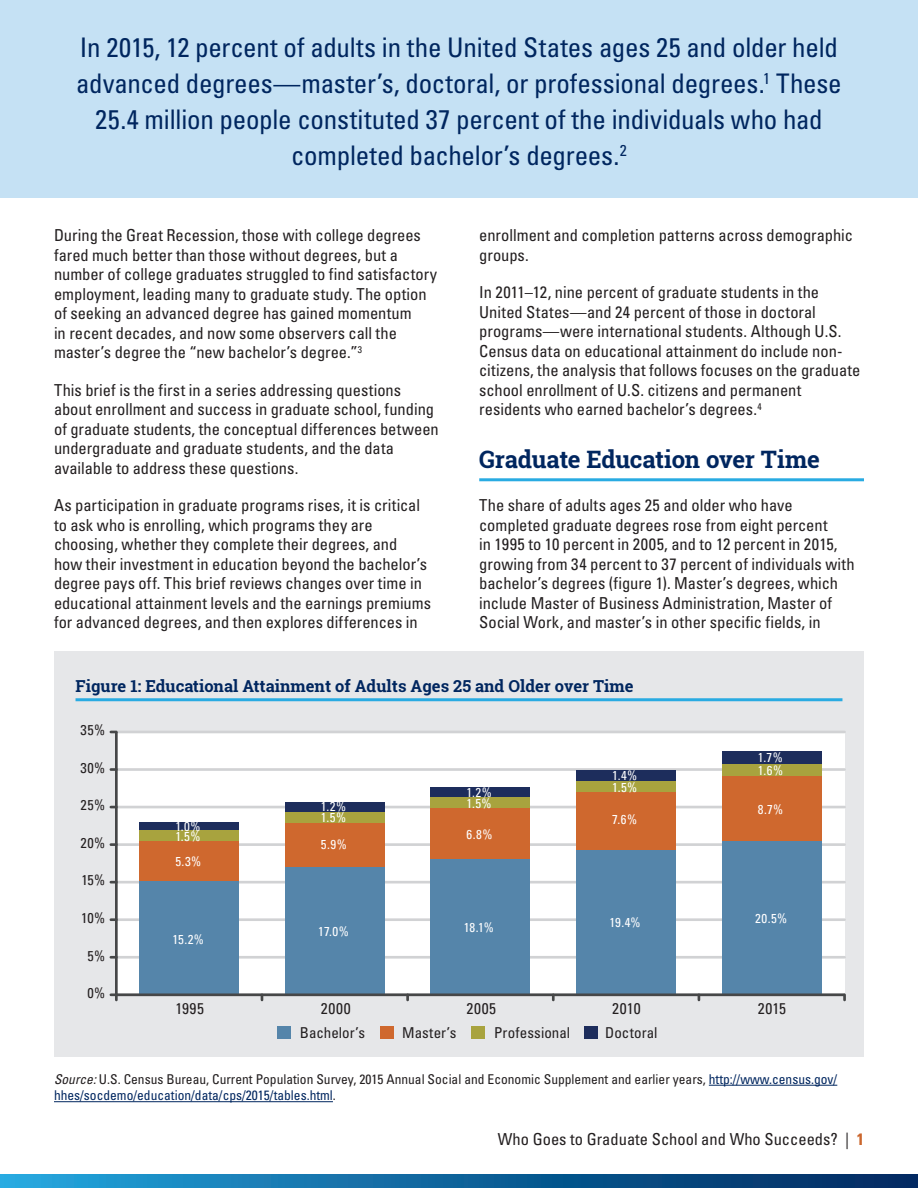
<style>
.page{position:relative;width:918px;height:1188px;background:#fff}
.page>*{position:absolute;margin:0;border:0;box-sizing:border-box;transform-origin:0 0}
.Body{font:condensed 27px/36px "Univers LT Std";letter-spacing:-.01em;color:#00265f;text-align:center}
.Titles{font:700 24px "Roboto Slab";letter-spacing:-.015em;color:#00265f}
.Body-2{font:condensed 16.5px/19.5px "Univers LT Std";color:#231f20}
.Graph_Heads{font:700 16.5px "Roboto Slab";color:#00265f}
.t1{font:condensed 15.6px "Univers LT Std";letter-spacing:.04em;color:#231f20}
.t2{font:condensed 15px "Univers LT Std";letter-spacing:.005em;color:#231f20}
.t3{font:condensed 14.25px "Univers LT Std";letter-spacing:.045em;color:#231f20}
.Captions{font:condensed 13.5px/16.5px "Univers LT Std";color:#231f20}
.t4{font:condensed 12.9px "Univers LT Std";letter-spacing:-.005em;color:#fff}
.s1{font-style:italic}
.s2{color:#00265f}
.s3{font-weight:700;color:#cb672e}
</style>
<div class="page">
<div style="left:0;top:0;width:918px;height:198px;background:#c5e1f4"></div>
<svg style="left:0;top:1174px;width:918px;height:14px;background:#10659c"></svg>
<hr style="left:479px;top:478px;width:385px;height:3px;background:#29abe2">
<div style="left:54px;top:651px;width:810px;height:406px;background:#e6e7e9"></div>
<hr style="left:76px;top:698px;width:766px;height:3px;background:#29abe2">
<hr style="left:709px;top:1085px;width:128px;height:1px;background:#00265f">
<hr style="left:54px;top:1101px;width:279px;height:1px;background:#00265f">
<div style="left:116px;top:732px;width:729px;height:263px;background:#fff"></div>
<hr style="left:116px;top:956px;width:729px;height:3px;background:#d1d2d4">
<hr style="left:116px;top:918px;width:729px;height:3px;background:#d1d2d4">
<hr style="left:116px;top:881px;width:729px;height:2px;background:#d1d2d4">
<hr style="left:116px;top:843px;width:729px;height:3px;background:#d1d2d4">
<hr style="left:116px;top:806px;width:729px;height:2px;background:#d1d2d4">
<hr style="left:116px;top:768px;width:729px;height:3px;background:#d1d2d4">
<hr style="left:116px;top:731px;width:729px;height:2px;background:#d1d2d4">
<div style="left:140px;top:881px;width:99px;height:114px;background:#5585aa"></div>
<div style="left:140px;top:841px;width:99px;height:40px;background:#cf682e"></div>
<div style="left:140px;top:830px;width:99px;height:11px;background:#a8a33e"></div>
<div style="left:140px;top:822px;width:99px;height:8px;background:#1d2d5c"></div>
<div style="left:285px;top:867px;width:99px;height:128px;background:#5585aa"></div>
<div style="left:285px;top:823px;width:99px;height:44px;background:#cf682e"></div>
<div style="left:285px;top:812px;width:99px;height:11px;background:#a8a33e"></div>
<div style="left:285px;top:803px;width:99px;height:9px;background:#1d2d5c"></div>
<div style="left:431px;top:859px;width:99px;height:136px;background:#5585aa"></div>
<div style="left:431px;top:808px;width:99px;height:51px;background:#cf682e"></div>
<div style="left:431px;top:797px;width:99px;height:11px;background:#a8a33e"></div>
<div style="left:431px;top:788px;width:99px;height:9px;background:#1d2d5c"></div>
<div style="left:577px;top:849px;width:99px;height:146px;background:#5585aa"></div>
<div style="left:577px;top:792px;width:99px;height:57px;background:#cf682e"></div>
<div style="left:577px;top:781px;width:99px;height:11px;background:#a8a33e"></div>
<div style="left:577px;top:770px;width:99px;height:11px;background:#1d2d5c"></div>
<div style="left:722px;top:841px;width:99px;height:154px;background:#5585aa"></div>
<div style="left:722px;top:776px;width:99px;height:65px;background:#cf682e"></div>
<div style="left:722px;top:764px;width:99px;height:12px;background:#a8a33e"></div>
<div style="left:722px;top:751px;width:99px;height:13px;background:#1d2d5c"></div>
<svg style="left:111px;top:956px;width:4px;height:3px"></svg>
<svg style="left:111px;top:918px;width:4px;height:3px"></svg>
<svg style="left:111px;top:843px;width:4px;height:3px"></svg>
<svg style="left:111px;top:768px;width:4px;height:3px"></svg>
<svg style="left:111px;top:993px;width:7px;height:7px"></svg>
<svg style="left:406px;top:996px;width:3px;height:4px"></svg>
<svg style="left:552px;top:996px;width:3px;height:4px"></svg>
<svg style="left:843px;top:995px;width:3px;height:5px"></svg>
<hr style="left:115px;top:732px;width:3px;height:263px;background:#464748">
<hr style="left:116px;top:993px;width:729px;height:3px;background:#464748">
<div style="left:380px;top:1026px;width:13px;height:13px;background:#cf682e"></div>
<div style="left:472px;top:1026px;width:13px;height:13px;background:#a8a33e"></div>
<div style="left:585px;top:1026px;width:13px;height:13px;background:#1d2d5c"></div>
<div style="left:278px;top:1026px;width:13px;height:13px;background:#5585aa"></div>
<p class="Body" style="left:76px;top:29px;width:767px">In 2015, 12 percent of adults in the United States ages 25 and older held advanced degrees—master’s, doctoral, or professional degrees.<sup>1</sup> These 25.4 million people constituted 37 percent of the individuals who had completed bachelor’s degrees.<sup>2</sup></p>
<p class="Body-2" style="left:54px;top:225px;width:385px">During the Great Recession, those with college degrees fared much better than those without degrees, but a number of college graduates struggled to find satisfactory employment, leading many to graduate study. The option of seeking an advanced degree has gained momentum<br>in recent decades, and now some observers call the master’s degree the “new bachelor’s degree.”<sup>3</sup></p>
<p class="Body-2" style="left:54px;top:380px;width:386px">This brief is the first in a series addressing questions about enrollment and success in graduate school, funding of graduate students, the conceptual differences between undergraduate and graduate students, and the data available to address these questions.</p>
<p class="Body-2" style="left:54px;top:495px;width:379px">As participation in graduate programs rises, it is critical to ask who is enrolling, which programs they are choosing, whether they complete their degrees, and<br>how their investment in education beyond the bachelor’s degree pays off. This brief reviews changes over time in educational attainment levels and the earnings premiums for advanced degrees, and then explores differences in</p>
<p class="Body-2" style="left:479px;top:225px;width:375px">enrollment and completion patterns across demographic groups.</p>
<p class="Body-2" style="left:479px;top:282px;width:383px">In 2011–12, nine percent of graduate students in the United States—and 24 percent of those in doctoral programs—were international students. Although U.S.<br>Census data on educational attainment do include non&shy;citizens, the analysis that follows focuses on the graduate school enrollment of U.S. citizens and permanent residents who earned bachelor’s degrees.<sup>4</sup></p>
<p class="Titles" style="left:479px;top:443px;width:342px">Graduate Education over Time</p>
<p class="Body-2" style="left:479px;top:495px;width:377px">The share of adults ages 25 and older who have completed graduate degrees rose from eight percent<br>in 1995 to 10 percent in 2005, and to 12 percent in 2015, growing from 34 percent to 37 percent of individuals with bachelor’s degrees (figure 1). Master’s degrees, which include Master of Business Administration, Master of Social Work, and master’s in other specific fields, in</p>
<p class="Graph_Heads" style="left:76px;top:674px;width:560px">Figure 1: Educational Attainment of Adults Ages 25 and Older over Time</p>
<p class="t3" style="left:81px;top:721px;width:26px">35%</p>
<p class="t3" style="left:80px;top:758px;width:26px">30%</p>
<p class="t3" style="left:81px;top:796px;width:26px">25%</p>
<p class="t3" style="left:80px;top:834px;width:26px">20%</p>
<p class="t3" style="left:81px;top:871px;width:25px">15%</p>
<p class="t3" style="left:81px;top:909px;width:26px">10%</p>
<p class="t3" style="left:88px;top:946px;width:19px">5%</p>
<p class="t3" style="left:87px;top:984px;width:19px">0%</p>
<p class="t4" style="left:175px;top:818px;width:27px">1.0%</p>
<p class="t4" style="left:175px;top:828px;width:27px">1.5%</p>
<p class="t4" style="left:175px;top:853px;width:27px">5.3%</p>
<p class="t4" style="left:173px;top:931px;width:33px">15.2%</p>
<p class="t4" style="left:321px;top:799px;width:27px">1.2%</p>
<p class="t4" style="left:321px;top:809px;width:27px">1.5%</p>
<p class="t4" style="left:321px;top:836px;width:27px">5.9%</p>
<p class="t4" style="left:318px;top:923px;width:32px">17.0%</p>
<p class="t4" style="left:467px;top:784px;width:27px">1.2%</p>
<p class="t4" style="left:467px;top:795px;width:27px">1.5%</p>
<p class="t4" style="left:467px;top:826px;width:27px">6.8%</p>
<p class="t4" style="left:464px;top:919px;width:32px">18.1%</p>
<p class="t4" style="left:612px;top:768px;width:26px">1.4%</p>
<p class="t4" style="left:612px;top:779px;width:27px">1.5%</p>
<p class="t4" style="left:612px;top:812px;width:26px">7.6%</p>
<p class="t4" style="left:610px;top:914px;width:33px">19.4%</p>
<p class="t4" style="left:758px;top:749px;width:26px">1.7%</p>
<p class="t4" style="left:758px;top:762px;width:27px">1.6%</p>
<p class="t4" style="left:758px;top:801px;width:27px">8.7%</p>
<p class="t4" style="left:755px;top:910px;width:34px">20.5%</p>
<p class="t1" style="left:175px;top:998px;width:30px">1995</p>
<p class="t1" style="left:321px;top:998px;width:31px">2000</p>
<p class="t1" style="left:467px;top:998px;width:31px">2005</p>
<p class="t1" style="left:612px;top:998px;width:30px">2010</p>
<p class="t1" style="left:758px;top:998px;width:30px">2015</p>
<p class="t2" style="left:300px;top:1023px;width:67px">Bachelor’s</p>
<p class="t2" style="left:402px;top:1023px;width:56px">Master’s</p>
<p class="t2" style="left:494px;top:1023px;width:78px">Professional</p>
<p class="t2" style="left:605px;top:1023px;width:54px">Doctoral</p>
<p class="Captions" style="left:54px;top:1071px;width:785px"><span class="s1">Source:</span> U.S. Census Bureau, Current Population Survey, 2015 Annual Social and Economic Supplement and earlier years, <span class="s2">http://www.census.gov/ hhes/socdemo/education/data/cps/2015/tables.html</span>.</p>
<p class="Body-2" style="left:498px;top:1129px;width:368px">Who Goes to Graduate School and Who Succeeds? | <span class="s3">1</span></p>
</div>
